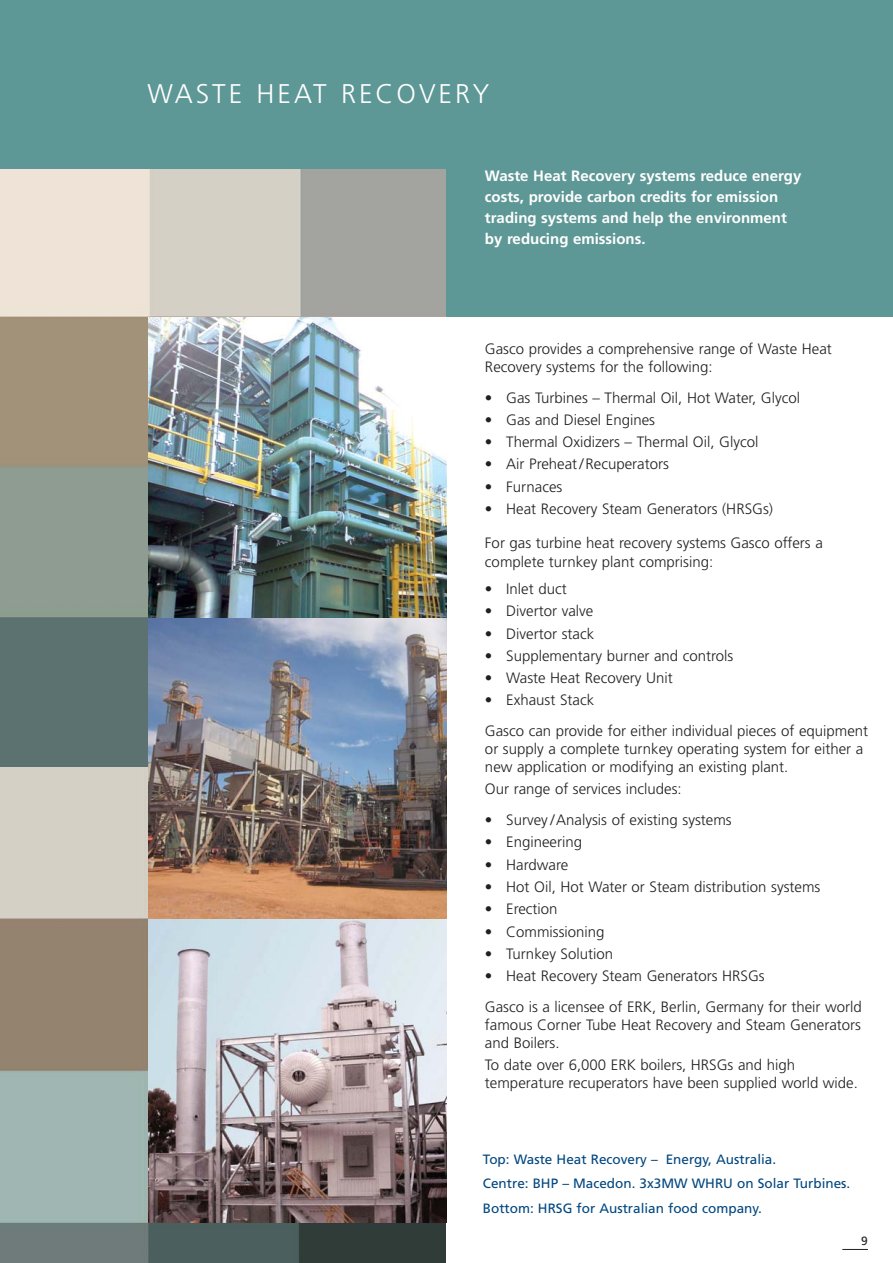
<style>
.page{position:relative;width:893px;height:1263px;background:#fff}
.page>*{position:absolute;margin:0;border:0;box-sizing:border-box;transform-origin:0 0}
.t1{font:300 27px "Frutiger";letter-spacing:.11em;color:#fff}
.t2{font:300 15px/18px "Frutiger";color:#231f20}
.t3{font:700 15px/21px "Frutiger";color:#fff}
.t4{font:13.5px/24.5px "Frutiger";color:#00467f}
.t5{font:12px "Frutiger";color:#231f20}
</style>
<div class="page">
<div style="left:0;top:0;width:892px;height:317px;background:#5e9896"></div>
<img style="left:0;top:170px;width:445px;height:598px">
<svg style="left:842px;top:1249px;width:25px;height:1px"></svg>
<svg style="left:0;top:768px;width:445px;height:495px;background:#989c92"></svg>
<img style="left:149px;top:318px;width:297px;height:300px">
<img style="left:149px;top:919px;width:297px;height:303px">
<img style="left:149px;top:618px;width:297px;height:301px">
<h1 class="t1" style="left:147px;top:83px;width:343px">WASTE HEAT RECOVERY</h1>
<p class="t3" style="left:485px;top:166px;width:318px">Waste Heat Recovery systems reduce energy costs, provide carbon credits for emission trading systems and help the environment by reducing emissions.</p>
<p class="t2" style="left:485px;top:341px;width:348px">Gasco provides a comprehensive range of Waste Heat<br>Recovery systems for the following:</p>
<p class="t2" style="left:485px;top:390px;width:316px">• Gas Turbines – Thermal Oil, Hot Water, Glycol</p>
<p class="t2" style="left:485px;top:412px;width:172px">• Gas and Diesel Engines</p>
<p class="t2" style="left:485px;top:434px;width:275px">• Thermal Oxidizers – Thermal Oil, Glycol</p>
<p class="t2" style="left:485px;top:456px;width:185px">• Air Preheat/Recuperators</p>
<p class="t2" style="left:485px;top:479px;width:79px">• Furnaces</p>
<p class="t2" style="left:485px;top:501px;width:289px">• Heat Recovery Steam Generators (HRSGs)</p>
<p class="t2" style="left:485px;top:534px;width:339px;line-height:19.5px">For gas turbine heat recovery systems Gasco offers a complete turnkey plant comprising:</p>
<p class="t2" style="left:485px;top:581px;width:83px">• Inlet duct</p>
<p class="t2" style="left:485px;top:603px;width:110px">• Divertor valve</p>
<p class="t2" style="left:485px;top:626px;width:111px">• Divertor stack</p>
<p class="t2" style="left:485px;top:648px;width:250px">• Supplementary burner and controls</p>
<p class="t2" style="left:485px;top:670px;width:189px">• Waste Heat Recovery Unit</p>
<p class="t2" style="left:485px;top:686px;width:385px;line-height:30.8px">• Exhaust Stack<br>Gasco can provide for either individual pieces of equipment</p>
<p class="t2" style="left:485px;top:741px;width:380px">or supply a complete turnkey operating system for either a new application or modifying an existing plant.</p>
<p class="t2" style="left:485px;top:781px;width:198px">Our range of services includes:</p>
<p class="t2" style="left:485px;top:812px;width:248px">• Survey /Analysis of existing systems</p>
<p class="t2" style="left:485px;top:834px;width:99px">• Engineering</p>
<p class="t2" style="left:485px;top:857px;width:85px">• Hardware</p>
<p class="t2" style="left:485px;top:879px;width:337px">• Hot Oil, Hot Water or Steam distribution systems</p>
<p class="t2" style="left:485px;top:901px;width:74px">• Erection</p>
<p class="t2" style="left:485px;top:923px;width:121px">• Commissioning</p>
<p class="t2" style="left:485px;top:946px;width:130px">• Turnkey Solution</p>
<p class="t2" style="left:485px;top:962px;width:378px;line-height:30.8px">• Heat Recovery Steam Generators HRSGs<br>Gasco is a licensee of ERK, Berlin, Germany for their world</p>
<p class="t2" style="left:485px;top:1017px;width:377px">famous Corner Tube Heat Recovery and Steam Generators and Boilers.</p>
<p class="t2" style="left:485px;top:1057px;width:374px">To date over 6,000 ERK boilers, HRSGs and high temperature recuperators have been supplied world wide.</p>
<p class="t4" style="left:483px;top:1148px;width:369px">Top: Waste Heat Recovery – Energy, Australia.<br>Centre: BHP – Macedon. 3x3MW WHRU on Solar Turbines.<br>Bottom: HRSG for Australian food company.</p>
<p class="t5" style="left:861px;top:1236px;width:8px">9</p>
</div>
